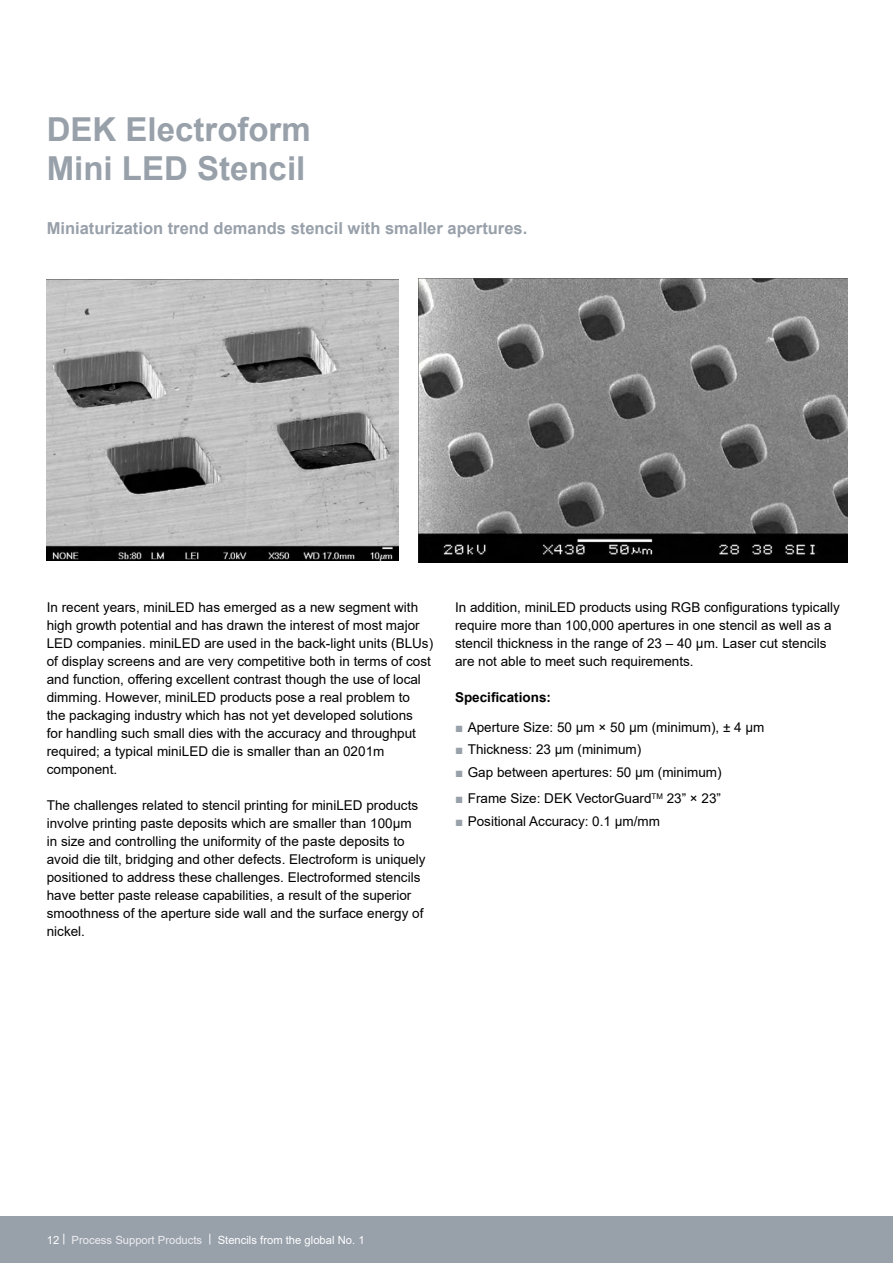
<style>
.page{position:relative;width:893px;height:1263px;background:#fff}
.page>*{position:absolute;margin:0;border:0;box-sizing:border-box;transform-origin:0 0}
.H_Headline_22pt_9mm_silver_P{font:700 33px/38.2px "Arial";color:#98a0aa}
.L_LeadIn_11pt_8mm_silver_P{font:700 16.5px "Arial";color:#98a0aa}
.F_Fliesstext_P{font:13.5px/18px "Arial";color:#000}
.F_Fliesstext_bold_P{font:700 13.5px "Arial";color:#000}
.t1{font:11.25px "Arial";color:#fff}
.s1{color:#98a0aa}
.s2{color:#eeeef1}
</style>
<div class="page">
<img style="left:47px;top:279px;width:352px;height:282px">
<img style="left:419px;top:279px;width:428px;height:284px">
<div style="left:0;top:1216px;width:893px;height:47px;background:#98a0aa"></div>
<p class="H_Headline_22pt_9mm_silver_P" style="left:47px;top:111px;width:266px">DEK Electroform<br>Mini LED Stencil</p>
<p class="L_LeadIn_11pt_8mm_silver_P" style="left:47px;top:217px;width:482px">Miniaturization trend demands stencil with smaller apertures.</p>
<p class="F_Fliesstext_P" style="left:47px;top:598px;width:388px">In recent years, miniLED has emerged as a new segment with high growth potential and has drawn the interest of most major LED companies. miniLED are used in the back-light units (BLUs) of display screens and are very competitive both in terms of cost and function, offering excellent contrast though the use of local dimming. However, miniLED products pose a real problem to<br>the packaging industry which has not yet developed solutions<br>for handling such small dies with the accuracy and throughput required; a typical miniLED die is smaller than an 0201m component.</p>
<p class="F_Fliesstext_P" style="left:47px;top:796px;width:380px">The challenges related to stencil printing for miniLED products involve printing paste deposits which are smaller than 100µm<br>in size and controlling the uniformity of the paste deposits to avoid die tilt, bridging and other defects. Electroform is uniquely positioned to address these challenges. Electroformed stencils have better paste release capabilities, a result of the superior smoothness of the aperture side wall and the surface energy of nickel.</p>
<p class="F_Fliesstext_P" style="left:455px;top:598px;width:386px">In addition, miniLED products using RGB configurations typically require more than 100,000 apertures in one stencil as well as a stencil thickness in the range of 23 – 40 µm. Laser cut stencils are not able to meet such requirements.</p>
<p class="F_Fliesstext_bold_P" style="left:455px;top:688px;width:98px">Specifications:</p>
<p class="F_Fliesstext_P" style="left:455px;top:718px;width:311px"><span class="s1">■</span> Aperture Size: 50 µm × 50 µm (minimum), ± 4 µm</p>
<p class="F_Fliesstext_P" style="left:455px;top:741px;width:188px"><span class="s1">■</span> Thickness: 23 µm (minimum)</p>
<p class="F_Fliesstext_P" style="left:455px;top:763px;width:268px"><span class="s1">■</span> Gap between apertures: 50 µm (minimum)</p>
<p class="F_Fliesstext_P" style="left:455px;top:789px;width:268px"><span class="s1">■</span> Frame Size: DEK VectorGuard<sup>TM</sup> 23” × 23”</p>
<p class="F_Fliesstext_P" style="left:455px;top:812px;width:207px"><span class="s1">■</span> Positional Accuracy: 0.1 µm/mm</p>
<p class="t1" style="left:47px;top:1232px;width:20px">12 |</p>
<p class="t1" style="left:72px;top:1232px;width:295px"><span class="s2">Process Support Products</span> | St ncils f om the global No. 1</p>
<p class="t1" style="left:218px;top:1232px;width:152px">Electroform stencil technology</p>
</div>
